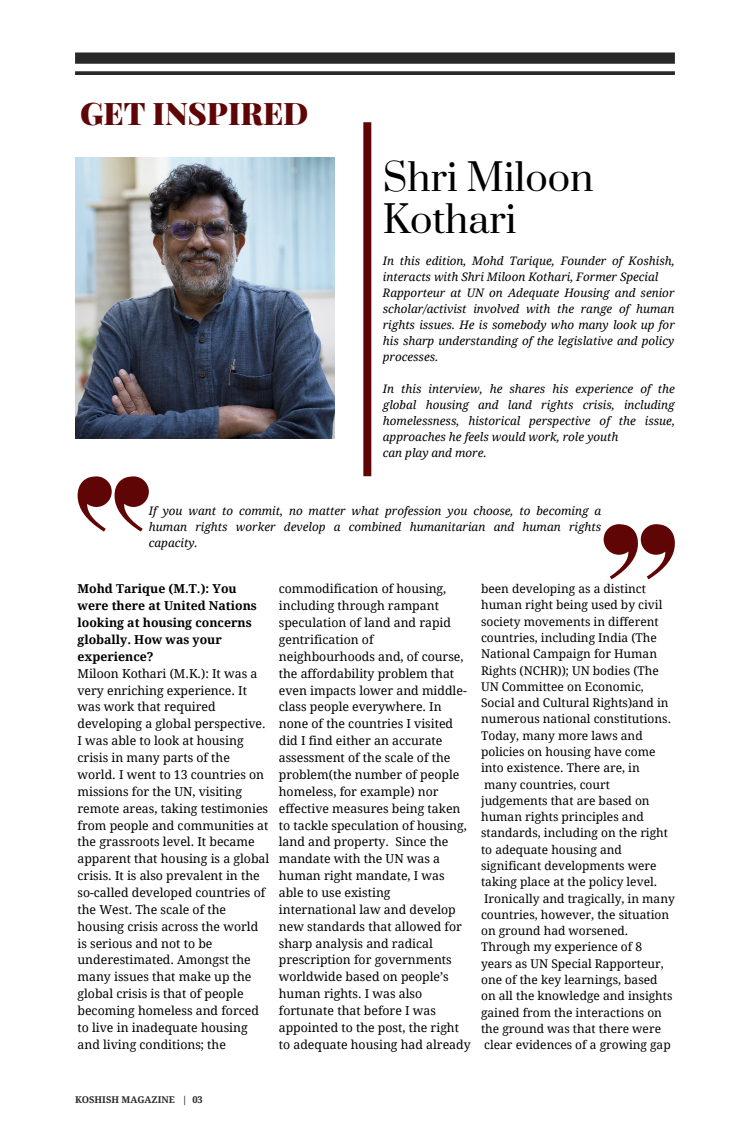
<style>
.page{position:relative;width:750px;height:1125px;background:#fff}
.page>*{position:absolute;margin:0;border:0;box-sizing:border-box;transform-origin:0 0}
.t1{font:37px/42px "Prata";color:#000}
.t2{font:900 31.2px "Playfair Display";color:#600505}
.t3{font:12.3px/16.9px "Droid Serif";color:#000}
.t4{font:700 12.3px/16.9px "Droid Serif";color:#000}
.t5{font:12px/16.3px "Droid Serif";color:#000}
.t6{font:italic 11.7px/16.1px "Droid Serif";color:#000;text-align:justify}
.t7{font:700 9.3px "Droid Serif";color:#282828}
</style>
<div class="page">
<svg style="left:75px;top:52px;width:600px;height:23px"></svg>
<img style="left:75px;top:158px;width:259px;height:281px">
<svg style="left:363px;top:122px;width:8px;height:354px;background:#660f0f"></svg>
<svg style="left:78px;top:476px;width:71px;height:56px"></svg>
<svg style="left:604px;top:524px;width:71px;height:55px"></svg>
<p class="t2" style="left:80px;top:91px;width:230px">GET INSPIRED</p>
<p class="t1" style="left:383px;top:158px;width:212px">Shri Miloon<br>Kothari</p>
<p class="t6" style="left:383px;top:252px;width:293px">In this edition, Mohd Tarique, Founder of Koshish, interacts with Shri Miloon Kothari, Former Special</p>
<p class="t6" style="left:383px;top:285px;width:293px">Rapporteur at UN on Adequate Housing and senior scholar/activist involved with the range of human rights issues. He is somebody who many look up for his sharp understanding of the legislative and policy processes.</p>
<p class="t6" style="left:383px;top:381px;width:294px">In this interview, he shares his experience of the global housing and land rights crisis, including homelessness, historical perspective of the issue, approaches he feels would work, role youth</p>
<p class="t6" style="left:383px;top:445px;width:106px">can play and more.</p>
<p class="t6" style="left:149px;top:502px;width:454px">If you want to commit, no matter what profession you choose, to becoming a human rights worker develop a combined humanitarian and human rights capacity.</p>
<p class="t4" style="left:77px;top:581px;width:181px">Mohd Tarique (M.T.): You were there at United Nations looking at housing concerns globally. How was your experience?</p>
<p class="t3" style="left:77px;top:665px;width:193px">Miloon Kothari (M.K.): It was a very enriching experience. It was work that required developing a global perspective.<br>I was able to look at housing crisis in many parts of the world. I went to 13 countries on missions for the UN, visiting remote areas, taking testimonies from people and communities at the grassroots level. It became apparent that housing is a global crisis. It is also prevalent in the so-called developed countries of the West. The scale of the housing crisis across the world is serious and not to be underestimated. Amongst the many issues that make up the global crisis is that of people becoming homeless and forced to live in inadequate housing and living conditions; the</p>
<p class="t3" style="left:279px;top:581px;width:193px">commodification of housing, including through rampant speculation of land and rapid gentrification of neighbourhoods and, of course, the affordability problem that even impacts lower and middle&shy;class people everywhere. In none of the countries I visited did I find either an accurate assessment of the scale of the problem(the number of people homeless, for example) nor effective measures being taken to tackle speculation of housing, land and property. Since the mandate with the UN was a human right mandate, I was able to use existing international law and develop new standards that allowed for sharp analysis and radical prescription for governments worldwide based on people’s human rights. I was also fortunate that before I was appointed to the post, the right to adequate housing had already</p>
<p class="t5" style="left:481px;top:581px;width:192px">been developing as a distinct human right being used by civil society movements in different countries, including India (The<br>National Campaign for Human<br>Rights (NCHR)); UN bodies (The<br>UN Committee on Economic,<br>Social and Cultural Rights)and in numerous national constitutions.<br>Today, many more laws and policies on housing have come into existence. There are, in many countries, court</p>
<p class="t5" style="left:481px;top:793px;width:195px">judgements that are based on human rights principles and standards, including on the right to adequate housing and significant developments were taking place at the policy level.<br>Ironically and tragically, in many countries, however, the situation on ground had worsened.<br>Through my experience of 8 years as UN Special Rapporteur, one of the key learnings, based on all the knowledge and insights gained from the interactions on the ground was that there were clear evidences of a growing gap</p>
<p class="t7" style="left:75px;top:1094px;width:129px">KOSHISH MAGAZINE | 03</p>
</div>
